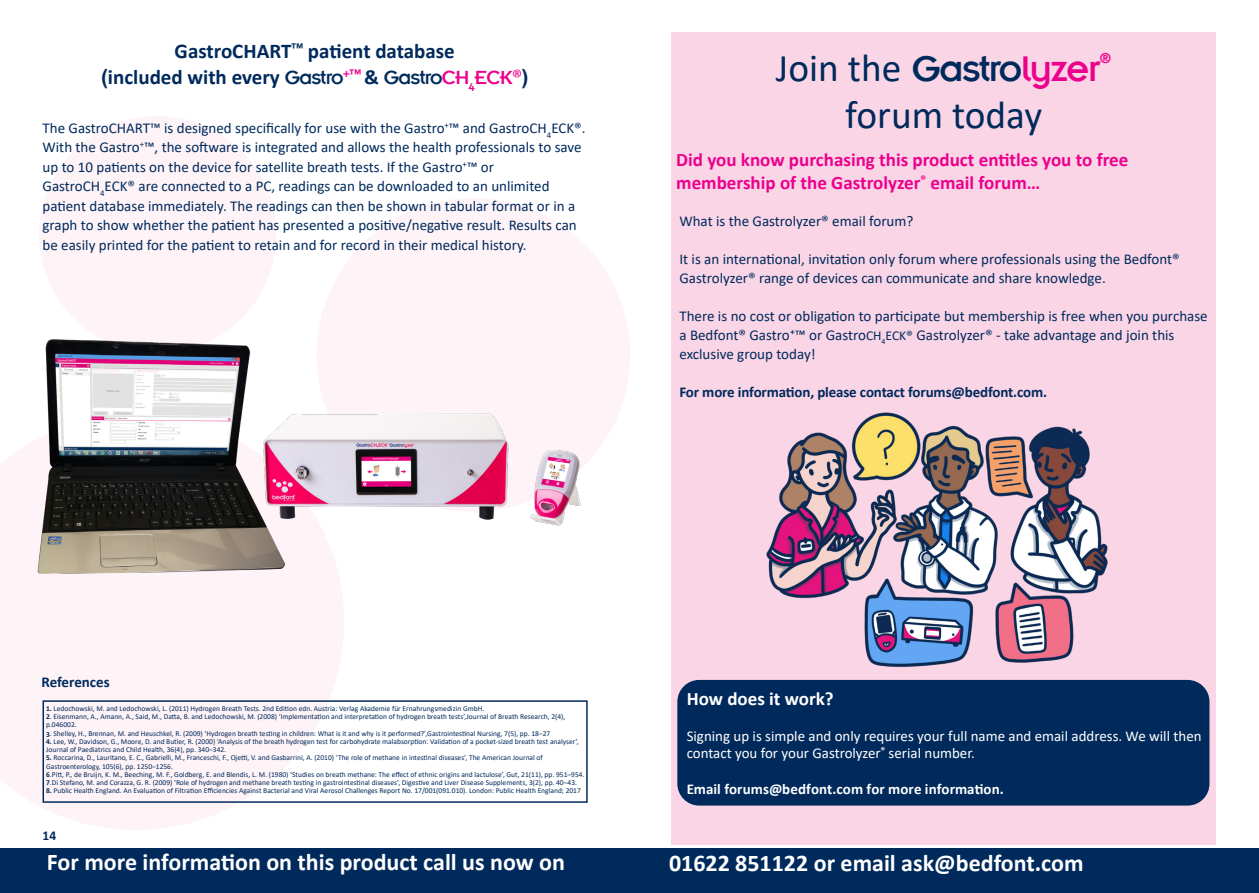
<style>
.page{position:relative;width:1259px;height:893px;background:#fff}
.page>*{position:absolute;margin:0;border:0;box-sizing:border-box;transform-origin:0 0}
.t1{font:39.45px "Calibri";color:#002a5c}
.t2{font:700 24px "Calibri";color:#fff}
.t3{font:700 21px/25.8px "Calibri";color:#002a5c;text-align:center}
.t4{font:700 19.05px/22.8px "Calibri";color:#ec008c}
.t5{font:700 19.05px "Calibri";color:#fff}
.t6{font:15.9px "Insignia LT";color:#ec008c}
.t7{font:15px/19.5px "Calibri";color:#002a5c}
.t8{font:15px/17.7px "Calibri";color:#fff}
.t9{font:700 15px "Calibri";letter-spacing:-.01em;color:#002a5c}
.t10{font:700 15px "Calibri";letter-spacing:.005em;color:#fff}
.t11{font:700 13.5px "Calibri";color:#002a5c}
.t12{font:7.5px/8.2px "Calibri";color:#002a5c}
.s1{font-family:"Arial"}
.s2{font-family:"Insignia LT";font-weight:400}
.s3{font-family:"Insignia LT";font-weight:400;color:#ec008c}
.s4{font-weight:400;color:#ec008c}
.s5{font-family:"Insignia LT"}
.s6{font-family:"Insignia LT";color:#ec008c}
.s7{font-size:13.5px}
.s8{font-weight:700}
</style>
<div class="page">
<div style="left:0;top:848px;width:1259px;height:45px;background:#002a5c"></div>
<div style="left:671px;top:33px;width:544px;height:812px;background:#fad5e6"></div>
<svg style="left:0;top:452px;width:344px;height:378px;fill:#fef3f7"></svg>
<div style="left:316px;top:198px;width:314px;height:314px;background:#fef3f7;border-radius:50%"></div>
<div style="left:39px;top:116px;width:237px;height:237px;background:#fef3f7;border-radius:50%"></div>
<img style="left:17px;top:333px;width:327px;height:240px">
<img style="left:237px;top:359px;width:344px;height:186px">
<div style="left:43px;top:700px;width:545px;height:103px;border:2px solid #002a5c"></div>
<div style="left:677px;top:680px;width:532px;height:126px;background:#002a5c;border-radius:22px"></div>
<img style="left:766px;top:412px;width:342px;height:255px">
<h3 class="t3" style="left:101px;top:38px;width:429px">GastroCHART<sup>™</sup> patient database<br><span class="s1">(</span>included with every <span class="s2">Gastro</span><sup>+™</sup> &amp; <span class="s2">Gastro</span><span class="s3">CH</span><sub>4</sub><span class="s3">ECK</span><span class="s4">®</span><span class="s1">)</span></h3>
<p class="t7" style="left:43px;top:118px;width:544px">The GastroCHART™ is designed specifically for use with the Gastro<sup>+</sup>™ and GastroCH<sub>4</sub>ECK®.<br>With the Gastro<sup>+</sup>™, the software is integrated and allows the health professionals to save up to 10 patients on the device for satellite breath tests. If the Gastro<sup>+</sup>™ or GastroCH<sub>4</sub>ECK® are connected to a PC, readings can be downloaded to an unlimited patient database immediately. The readings can then be shown in tabular format or in a graph to show whether the patient has presented a positive/negative result. Results can be easily printed for the patient to retain and for record in their medical history.</p>
<h1 class="t1" style="left:776px;top:40px;width:326px">Join the <span class="s5">Gastro</span><span class="s6">lyzer</span></h1>
<h3 class="t6" style="left:1099px;top:50px;width:14px">®</h3>
<h1 class="t1" style="left:845px;top:87px;width:198px">forum today</h1>
<h3 class="t4" style="left:676px;top:148px;width:454px">Did you know purchasing this product entitles you to free membership of the Gastrolyzer<sup>®</sup> email forum…</h3>
<h3 class="t7" style="left:679px;top:211px;width:235px">What is the Gastrolyzer® email forum?</h3>
<h3 class="t7" style="left:679px;top:249px;width:502px;line-height:19px">It is an international, invitation only forum where professionals using the Bedfont®<br>Gastrolyzer® range of devices can communicate and share knowledge.</h3>
<h3 class="t7" style="left:679px;top:306px;width:530px;line-height:19px">There is no cost or obligation to participate but membership is free when you purchase a Bedfont® Gastro⁺™ or Gastro<span class="s7">CH</span><sub>4</sub><span class="s7">ECK®</span> Gastrolyzer® - take advantage and join this exclusive group today!</h3>
<h3 class="t9" style="left:679px;top:381px;width:369px">For more information, please contact forums@bedfont.com.</h3>
<h3 class="t9" style="left:41px;top:671px;width:70px">References</h3>
<p class="t12" style="left:46px;top:704px;width:439px"><span class="s8">1.</span> Ledochowski, M. and Ledochowski, L. (2011) Hydrogen Breath Tests. 2nd Edition edn. Austria: Verlag Akademie für Ernahrungsmedizin GmbH.</p>
<p class="t12" style="left:46px;top:712px;width:521px"><span class="s8">2</span>. Eisenmann, A., Amann, A., Said, M., Datta, B. and Ledochowski, M. (2008) ‘Implementation and interpretation of hydrogen breath tests’,Journal of Breath Research, 2(4), p.046002.</p>
<p class="t12" style="left:46px;top:729px;width:506px"><span class="s8">3</span>. Shelley, H., Brennan, M. and Heuschkel, R. (2009) ‘Hydrogen breath testing in children: What is it and why is it performed?’,Gastrointestinal Nursing, 7(5), pp. 18–27</p>
<p class="t12" style="left:46px;top:737px;width:534px"><span class="s8">4.</span> Lee, W., Davidson, G., Moore, D. and Butler, R. (2000) ‘Analysis of the breath hydrogen test for carbohydrate malabsorption: Validation of a pocket-sized breath test analyser’,<br>Journal of Paediatrics and Child Health, 36(4), pp. 340–342.</p>
<p class="t12" style="left:46px;top:754px;width:540px"><span class="s8">5.</span> Roccarina, D., Lauritano, E. C., Gabrielli, M., Franceschi, F., Ojetti, V. and Gasbarrini, A. (2010) ‘The role of methane in intestinal diseases’, The American Journal of Gastroenterology, 105(6), pp. 1250–1256.<br><span class="s8">6</span>.Pitt, P., de Bruijn, K. M., Beeching, M. F., Goldberg, E. and Blendis, L. M. (1980) ‘Studies on breath methane: The effect of ethnic origins and lactulose’, Gut, 21(11), pp. 951–954.<br><span class="s8">7</span>.Di Stefano, M. and Corazza, G. R. (2009) ‘Role of hydrogen and methane breath testing in gastrointestinal diseases’, Digestive and Liver Disease Supplements, 3(2), pp. 40–43.</p>
<p class="t12" style="left:46px;top:787px;width:536px"><span class="s8">8.</span> Public Health England. An Evaluation of Filtration Efficiencies Against Bacterial and Viral Aerosol Challenges Report No. 17/001(091.010). London: Public Health England; 2017</p>
<h3 class="t5" style="left:686px;top:686px;width:149px">How does it work?</h3>
<h3 class="t8" style="left:686px;top:726px;width:516px">Signing up is simple and only requires your full name and email address. We will then contact you for your Gastrolyzer<sup>®</sup> serial number.</h3>
<h3 class="t10" style="left:686px;top:778px;width:319px">Email forums@bedfont.com for more information.</h3>
<h3 class="t11" style="left:43px;top:826px;width:15px">14</h3>
<h2 class="t2" style="left:47px;top:845px;width:520px">For more information on this product call us now on</h2>
<h2 class="t2" style="left:669px;top:846px;width:416px">01622 851122 or email ask@bedfont.com</h2>
</div>
